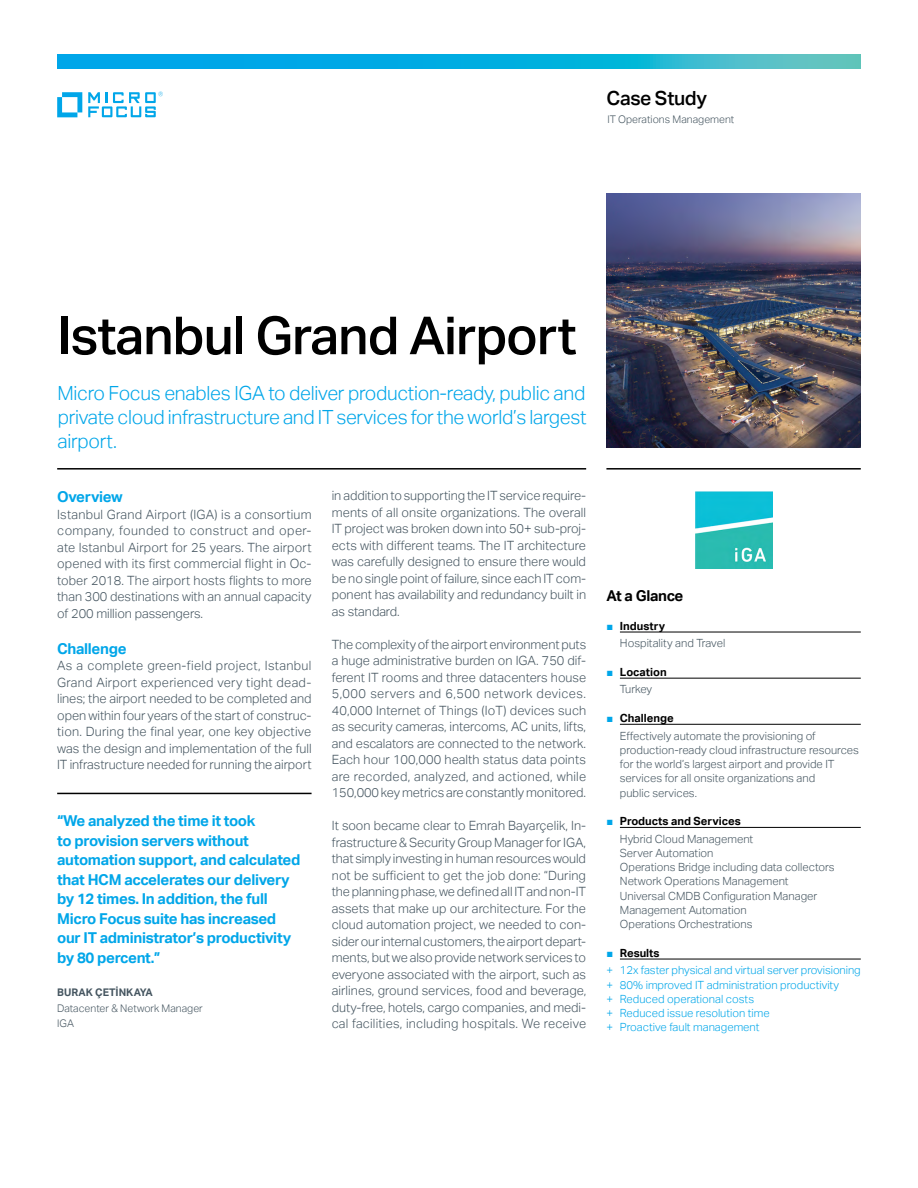
<style>
.page{position:relative;width:918px;height:1188px;background:#fff}
.page>*{position:absolute;margin:0;border:0;box-sizing:border-box;transform-origin:0 0}
.t1{font:500 52.5px "Aktiv Grotesk";letter-spacing:-.02em;color:#000}
.t2{font:300 19.5px/24px "Aktiv Grotesk";letter-spacing:-.015em;color:#00a6e9;text-align:justify}
.t3{font:500 19.5px "Aktiv Grotesk";letter-spacing:-.02em;color:#000}
.t4{font:700 15px/19.5px "Aktiv Grotesk";letter-spacing:-.02em;color:#00a6e9}
.t5{font:700 15px "Aktiv Grotesk";letter-spacing:-.02em;color:#000}
.t6{font:300 12.75px/16.5px "Aktiv Grotesk";letter-spacing:-.005em;color:#455560;text-align:justify}
.t7{font:300 11.25px/14.2px "Aktiv Grotesk";color:#455560}
.t8{font:300 11.25px/14.2px "Aktiv Grotesk";color:#00a6e9}
.t9{font:700 11.25px/17.7px "Aktiv Grotesk";color:#000;text-align:center}
.t10{font:300 10.5px/14.2px "Aktiv Grotesk";color:#455560}
.t11{font:700 10.5px "Aktiv Grotesk";color:#455560}
.s1{font-family:"Arial";font-weight:400;color:#00a6e9}
.s2{font-weight:700;color:#000}
.s3{font-weight:300;color:#455560}
.s4{font-family:"Arial";font-weight:400}
</style>
<div class="page">
<hr style="left:57px;top:468px;width:529px;height:2px;background:#000">
<hr style="left:606px;top:468px;width:255px;height:2px;background:#000">
<img style="left:606px;top:193px;width:255px;height:255px">
<hr style="left:620px;top:632px;width:241px;height:1px;background:#000">
<hr style="left:620px;top:678px;width:241px;height:1px;background:#000">
<hr style="left:620px;top:724px;width:241px;height:1px;background:#000">
<hr style="left:620px;top:827px;width:241px;height:1px;background:#000">
<hr style="left:620px;top:959px;width:241px;height:1px;background:#000">
<svg style="left:57px;top:92px;width:25px;height:25px"></svg>
<svg style="left:88px;top:92px;width:75px;height:25px"></svg>
<svg style="left:57px;top:54px;width:804px;height:15px;background:#14b0dc"></svg>
<hr style="left:57px;top:793px;width:255px;height:1px;background:#000">
<img style="left:695px;top:491px;width:77px;height:77px">
<h2 class="t3" style="left:607px;top:87px;width:102px">Case Study</h2>
<p class="t10" style="left:607px;top:112px;width:129px">IT Operations Management</p>
<h1 class="t1" style="left:57px;top:305px;width:521px">Istanbul Grand Airport</h1>
<h2 class="t2" style="left:58px;top:381px;width:531px">Micro Focus enables IGA to deliver production-ready, public and private cloud infrastructure and IT services for the world’s largest airport.</h2>
<p class="t4" style="left:57px;top:487px;width:67px">Overview</p>
<p class="t6" style="left:57px;top:506px;width:256px">Istanbul Grand Airport (IGA) is a consortium company, founded to construct and oper&shy;ate Istanbul Airport for 25 years. The airport opened with its first commercial flight in Oc&shy;tober 2018. The airport hosts flights to more than 300 destinations with an annual capacity of 200 million passengers.</p>
<p class="t4" style="left:57px;top:639px;width:71px">Challenge</p>
<p class="t6" style="left:57px;top:657px;width:256px">As a complete green-field project, Istanbul Grand Airport experienced very tight dead&shy;lines; the airport needed to be completed and open within four years of the start of construc&shy;tion. During the final year, one key objective was the design and implementation of the full IT infrastructure needed for running the airport</p>
<p class="t4" style="left:57px;top:811px;width:245px">“We analyzed the time it took<br>to provision servers without automation support, and calculated that HCM accelerates our delivery by 12 times. In addition, the full<br>Micro Focus suite has increased our IT administrator’s productivity by 80 percent.”</p>
<p class="t11" style="left:57px;top:986px;width:97px">Burak ÇETİNKAYA</p>
<p class="t10" style="left:57px;top:1002px;width:147px">Datacenter &amp; Network Manager<br>IGA</p>
<p class="t6" style="left:332px;top:488px;width:256px">in addition to supporting the IT service require&shy;ments of all onsite organizations. The overall IT project was broken down into 50+ sub-proj&shy;ects with different teams. The IT architecture was carefully designed to ensure there would be no single point of failure, since each IT com&shy;ponent has availability and redundancy built in as standard.</p>
<p class="t6" style="left:332px;top:636px;width:256px">The complexity of the airport environment puts a huge administrative burden on IGA. 750 dif&shy;ferent IT rooms and three datacenters house 5,000 servers and 6,500 network devices.<br>40,000 Internet of Things (IoT) devices such as security cameras, intercoms, AC units, lifts, and escalators are connected to the network.<br>Each hour 100,000 health status data points are recorded, analyzed, and actioned, while 150,000 key metrics are constantly monitored.</p>
<p class="t6" style="left:332px;top:818px;width:256px">It soon became clear to Emrah Bayarçelik, In&shy;frastructure &amp; Security Group Manager for IGA, that simply investing in human resources would not be sufficient to get the job done: “During the planning phase, we defined all IT and non-IT assets that make up our architecture. For the cloud automation project, we needed to con&shy;sider our internal customers, the airport depart&shy;ments, but we also provide network services to everyone associated with the airport, such as airlines, ground services, food and beverage, duty-free, hotels, cargo companies, and medi&shy;cal facilities, including hospitals. We receive</p>
<p class="t5" style="left:606px;top:587px;width:79px">At a Glance</p>
<p class="t7" style="left:620px;top:617px;width:107px;line-height:17.7px;text-indent:-14px"><span class="s1">■</span> <span class="s2">Industry<br></span>Hospitality and Travel</p>
<p class="t9" style="left:606px;top:663px;width:62px"><span class="s1">■</span> Location<br><span class="s3">Turkey</span></p>
<p class="t7" style="left:620px;top:709px;width:197px;line-height:17.7px;text-indent:-14px"><span class="s1">■</span> <span class="s2">Challenge<br></span>Effectively automate the provisioning of</p>
<p class="t7" style="left:620px;top:743px;width:241px">production-ready cloud infrastructure resources for the world’s largest airport and provide IT services for all onsite organizations and<br>public services.</p>
<p class="t7" style="left:620px;top:812px;width:135px;line-height:17.7px;text-indent:-14px"><span class="s1">■</span> <span class="s2">Products and Services<br></span>Hybrid Cloud Management</p>
<p class="t7" style="left:620px;top:846px;width:216px">Server Automation<br>Operations Bridge including data collectors<br>Network Operations Management<br>Universal CMDB Configuration Manager<br>Management Automation<br>Operations Orchestrations</p>
<p class="t8" style="left:606px;top:944px;width:256px;line-height:17.7px"><span class="s4">■</span> <span class="s2">Results<br></span>+ 12x faster physical and virtual server provisioning</p>
<p class="t8" style="left:606px;top:978px;width:234px">+ 80% improved IT administration productivity + Reduced operational costs<br>+ Reduced issue resolution time<br>+ Proactive fault management</p>
</div>
